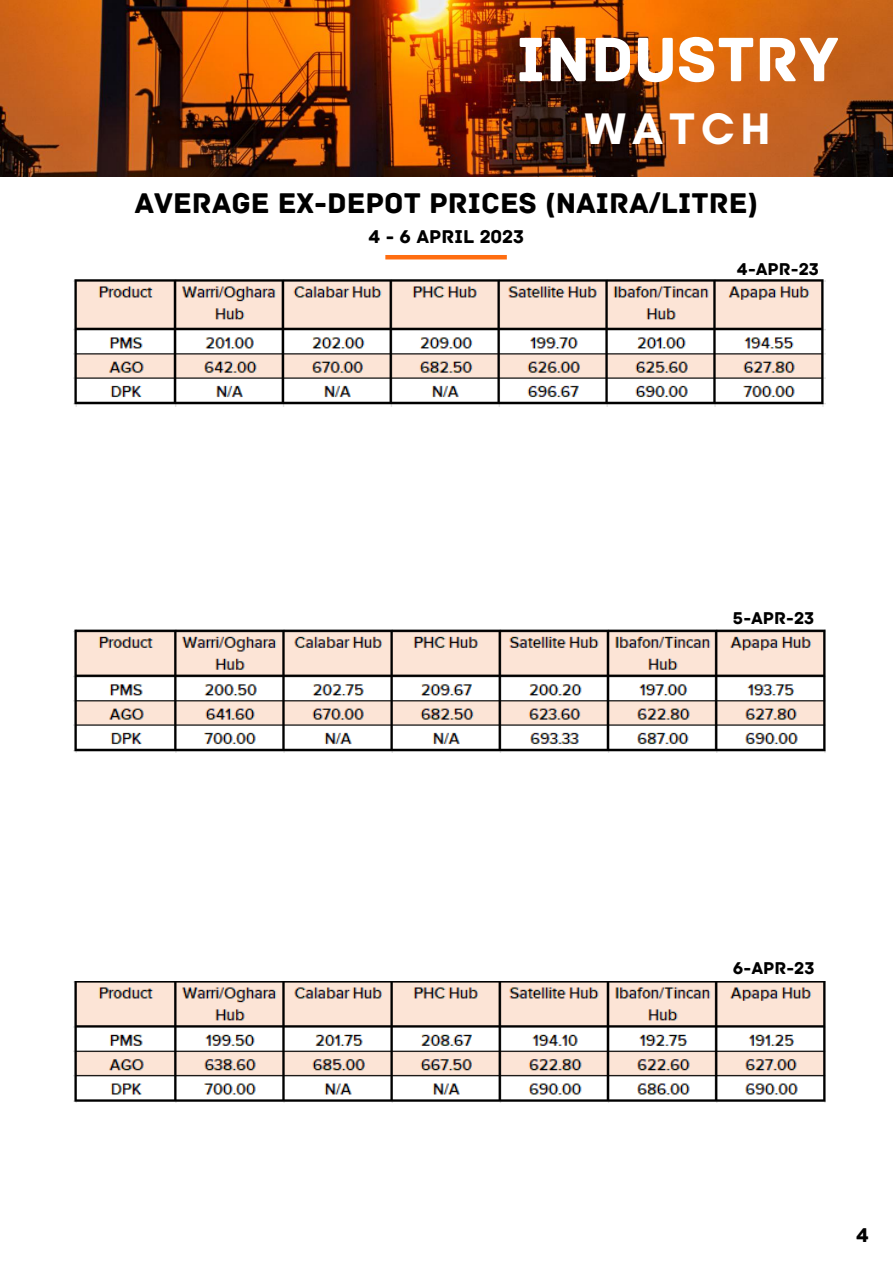
<style>
.page{position:relative;width:893px;height:1264px;background:#fff}
.page>*{position:absolute;margin:0;border:0;box-sizing:border-box;transform-origin:0 0}
.t1{font:66px "Archive";color:#fff}
.t2{font:700 45px "Glacial Indifference";letter-spacing:.145em;color:#fff}
.t3{font:30px "Archive";color:#000}
.t4{font:21px "Archive";color:#000}
.t5{font:19.5px "Archive";color:#000}
.t6{font:18px "Archive";color:#000}
</style>
<div class="page">
<img style="left:0;top:0;width:892px;height:176px">
<hr style="left:385px;top:255px;width:122px;height:4px;background:#ff6d10">
<img style="left:74px;top:981px;width:751px;height:121px">
<img style="left:74px;top:629px;width:751px;height:123px">
<img style="left:74px;top:279px;width:751px;height:127px">
<h1 class="t1" style="left:516px;top:20px;width:324px">INDUSTRY</h1>
<h2 class="t2" style="left:584px;top:101px;width:187px">WATCH</h2>
<p class="t3" style="left:134px;top:185px;width:625px">AVERAGE EX-DEPOT PRICES (nAIRA/LITRE)</p>
<p class="t5" style="left:368px;top:225px;width:157px">4 - 6 APRIL 2023</p>
<p class="t6" style="left:736px;top:258px;width:83px">4-APR-23</p>
<p class="t6" style="left:733px;top:608px;width:82px">5-APR-23</p>
<p class="t6" style="left:732px;top:957px;width:83px">6-APR-23</p>
<p class="t4" style="left:856px;top:1222px;width:14px">4</p>
</div>
